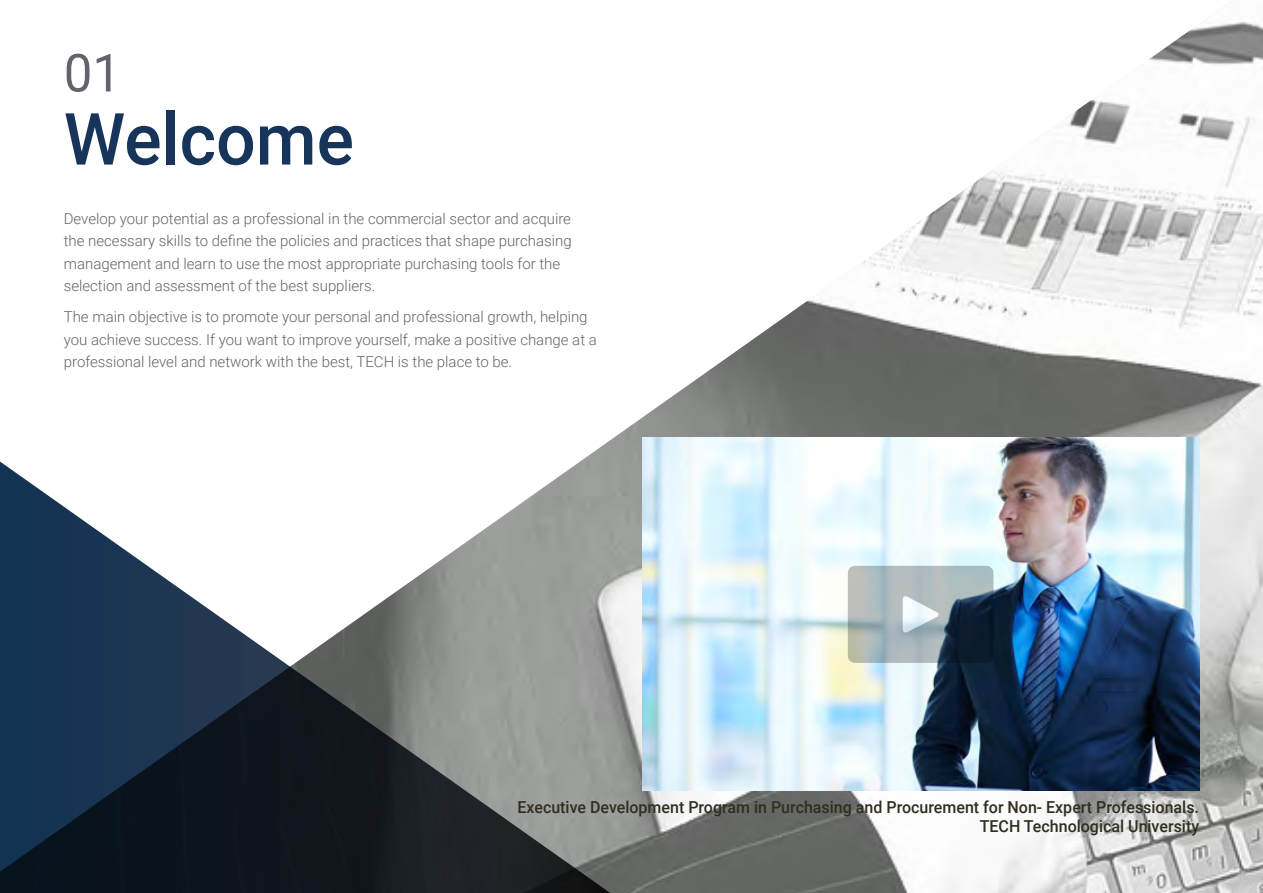
<style>
.page{position:relative;width:1263px;height:893px;background:#fff}
.page>*{position:absolute;margin:0;border:0;box-sizing:border-box;transform-origin:0 0}
.t1{font:500 72px "Roboto";color:#17355b}
.t2{font:52.5px "Roboto";color:#61646a}
.t3{font:500 16.5px/19.5px "Roboto";color:#312e20;text-align:right}
.t4{font:300 15px/22.5px "Roboto";color:#61646a}
</style>
<div class="page">
<img style="left:602px;top:19px;width:661px;height:874px">
<svg style="left:0;top:446px;width:640px;height:447px"></svg>
<img style="left:642px;top:438px;width:557px;height:353px">
<svg style="left:848px;top:566px;width:145px;height:97px;background:#8d9aa0"></svg>
<h2 class="t2" style="left:64px;top:36px;width:59px">01</h2>
<h1 class="t1" style="left:64px;top:89px;width:292px">Welcome</h1>
<p class="t4" style="left:64px;top:207px;width:509px">Develop your potential as a professional in the commercial sector and acquire the necessary skills to define the policies and practices that shape purchasing management and learn to use the most appropriate purchasing tools for the selection and assessment of the best suppliers.</p>
<p class="t4" style="left:64px;top:305px;width:535px">The main objective is to promote your personal and professional growth, helping you achieve success. If you want to improve yourself, make a positive change at a professional level and network with the best, TECH is the place to be.</p>
<p class="t3" style="left:517px;top:797px;width:683px">Executive Development Program in Purchasing and Procurement for Non- Expert Professionals.<br>TECH Technological University</p>
</div>
